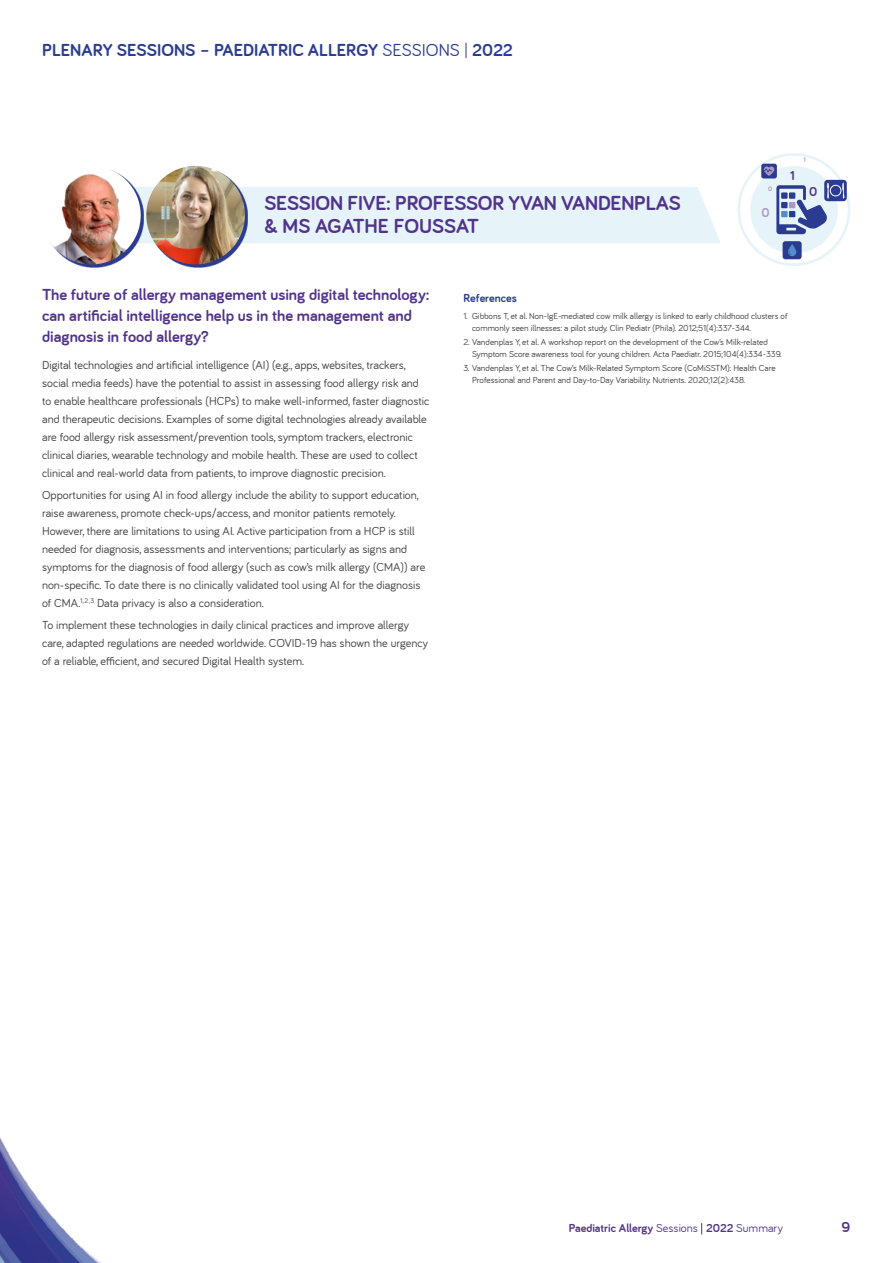
<style>
.page{position:relative;width:893px;height:1263px;background:#fff}
.page>*{position:absolute;margin:0;border:0;box-sizing:border-box;transform-origin:0 0}
.t1{font:700 21px/22.5px "Bariol";letter-spacing:-.01em;color:#51338b}
.t2{font:700 18px "Bariol";color:#2b3c90}
.t3{font:700 16.5px/21px "Bariol";color:#51338b}
.t4{font:700 15px "Bariol";color:#51338b}
.t5{font:700 13.5px "Bariol";color:#51338b}
.t6{font:700 13.5px "Bariol";color:#ac98c5}
.t7{font:12px/18px "Bariol";color:#3c3c3c}
.t8{font:700 12px "Bariol";color:#51338b}
.t9{font:700 12px "Bariol";color:#2b3c90}
.t10{font:9px/12px "Bariol";color:#3c3c3c}
.t11{font:700 6.75px "Bariol";color:#ac98c5}
.s1{font-weight:400}
</style>
<div class="page">
<img style="left:0;top:1137px;width:101px;height:126px">
<div style="left:144px;top:187px;width:577px;height:56px;background:#e6f4f9"></div>
<svg style="left:466px;top:43px;width:1px;height:15px"></svg>
<svg style="left:52px;top:172px;width:92px;height:95px"></svg>
<img style="left:42px;top:166px;width:99px;height:98px;border-radius:49px">
<svg style="left:149px;top:168px;width:99px;height:99px"></svg>
<img style="left:146px;top:166px;width:99px;height:98px;border-radius:49px">
<div style="left:737px;top:153px;width:113px;height:113px;border:3px solid #e6f4f9;border-radius:50%"></div>
<div style="left:750px;top:166px;width:88px;height:88px;background:#e6f4f9;border-radius:50%"></div>
<div style="left:824px;top:180px;width:23px;height:21px;background:#2b3c90;border-radius:3px"></div>
<svg style="left:776px;top:183px;width:53px;height:51px"></svg>
<svg style="left:842px;top:183px;width:2px;height:15px"></svg>
<div style="left:830px;top:185px;width:11px;height:11px;border:1px solid #fff;border-radius:50%"></div>
<div style="left:761px;top:164px;width:16px;height:14px;background:#2b3c90;border-radius:2px"></div>
<svg style="left:764px;top:166px;width:10px;height:10px"></svg>
<div style="left:783px;top:241px;width:19px;height:18px;background:#2b3c90;border-radius:3px"></div>
<svg style="left:788px;top:244px;width:8px;height:12px"></svg>
<h2 class="t2" style="left:42px;top:40px;width:472px">PLENARY SESSIONS – PAEDIATRIC ALLERGY <span class="s1">SESSIONS</span> 2022</h2>
<h1 class="t1" style="left:264px;top:192px;width:418px">SESSION FIVE: PROFESSOR YVAN VANDENPLAS &amp; MS AGATHE FOUSSAT</h1>
<p class="t11" style="left:768px;top:184px;width:6px">0</p>
<p class="t6" style="left:761px;top:205px;width:10px">0</p>
<p class="t5" style="left:790px;top:168px;width:6px">1</p>
<p class="t11" style="left:803px;top:156px;width:4px">1</p>
<p class="t5" style="left:809px;top:184px;width:10px">0</p>
<h3 class="t3" style="left:42px;top:284px;width:389px">The future of allergy management using digital technology: can artificial intelligence help us in the management and diagnosis in food allergy?</h3>
<p class="t7" style="left:42px;top:356px;width:389px">Digital technologies and artificial intelligence (AI) (e.g., apps, websites, trackers, social media feeds) have the potential to assist in assessing food allergy risk and to enable healthcare professionals (HCPs) to make well-informed, faster diagnostic and therapeutic decisions. Examples of some digital technologies already available are food allergy risk assessment/prevention tools, symptom trackers, electronic clinical diaries, wearable technology and mobile health. These are used to collect clinical and real-world data from patients, to improve diagnostic precision.</p>
<p class="t7" style="left:42px;top:486px;width:385px">Opportunities for using AI in food allergy include the ability to support education, raise awareness, promote check-ups/access, and monitor patients remotely.<br>However, there are limitations to using AI. Active participation from a HCP is still needed for diagnosis, assessments and interventions; particularly as signs and symptoms for the diagnosis of food allergy (such as cow’s milk allergy (CMA)) are non-specific. To date there is no clinically validated tool using AI for the diagnosis of CMA.<sup>1,2,3</sup> Data privacy is also a consideration.</p>
<p class="t7" style="left:42px;top:616px;width:387px">To implement these technologies in daily clinical practices and improve allergy care, adapted regulations are needed worldwide. COVID-19 has shown the urgency of a reliable, efficient, and secured Digital Health system.</p>
<p class="t9" style="left:463px;top:291px;width:55px">References</p>
<p class="t10" style="left:472px;top:310px;width:317px;text-indent:-9px">1. Gibbons T, et al. Non-IgE-mediated cow milk allergy is linked to early childhood clusters of commonly seen illnesses: a pilot study. Clin Pediatr (Phila). 2012;51(4):337-344.</p>
<p class="t10" style="left:472px;top:336px;width:311px;text-indent:-9px">2. Vandenplas Y, et al. A workshop report on the development of the Cow’s Milk-related<br>Symptom Score awareness tool for young children. Acta Paediatr. 2015;104(4):334-339.</p>
<p class="t10" style="left:472px;top:362px;width:305px;text-indent:-9px">3. Vandenplas Y, et al. The Cow’s Milk-Related Symptom Score (CoMiSSTM): Health Care<br>Professional and Parent and Day-to-Day Variability. Nutrients. 2020;12(2):438.</p>
<p class="t8" style="left:569px;top:1222px;width:216px">Paediatric Allergy <span class="s1">Sessions</span> 2022 <span class="s1">Summary</span></p>
<p class="t4" style="left:842px;top:1219px;width:10px">9</p>
</div>
